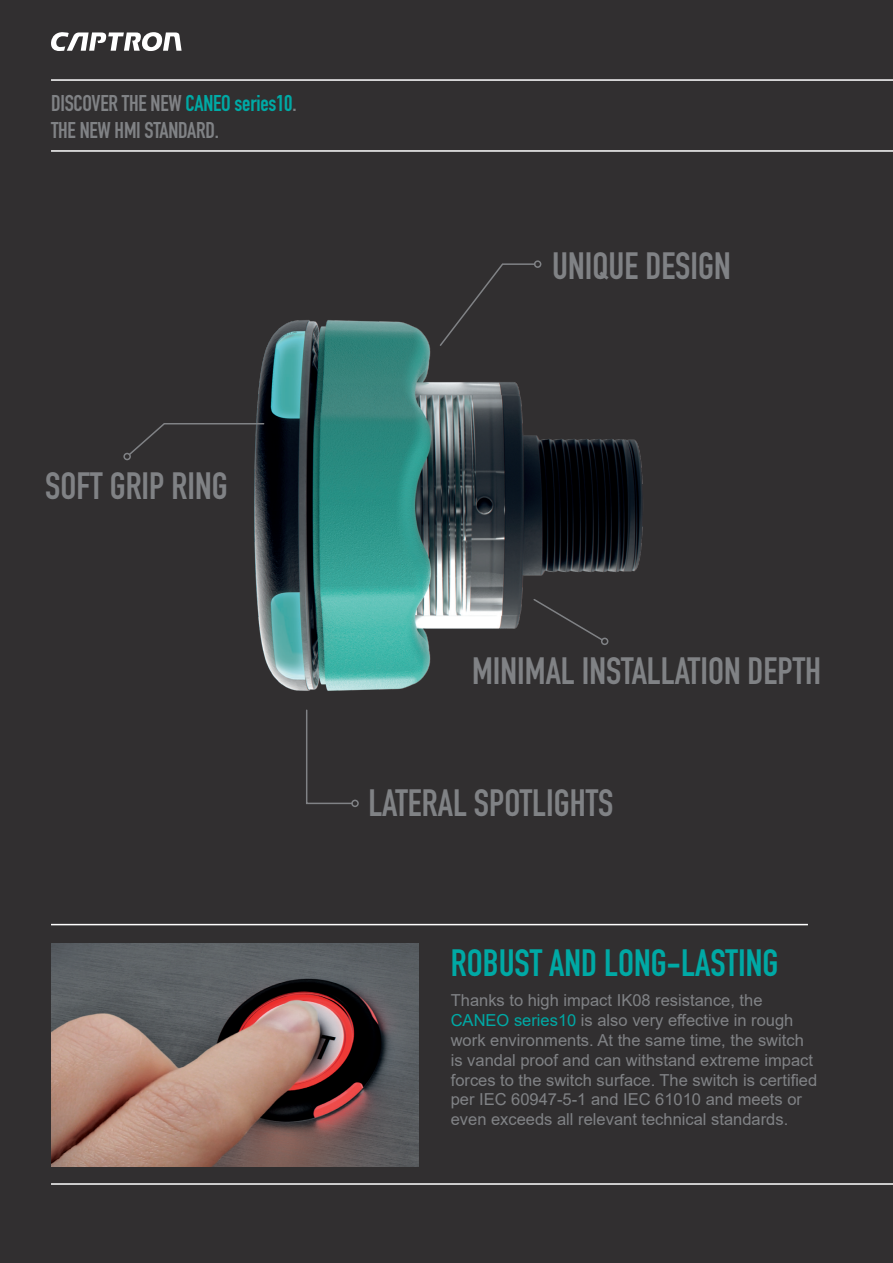
<style>
.page{position:relative;width:893px;height:1263px;background:#312f30}
.page>*{position:absolute;margin:0;border:0;box-sizing:border-box;transform-origin:0 0}
.t1{font:37.5px "DIN Engschrift Std";color:#808285}
.t2{font:37.5px "DIN Engschrift Std";color:#00a9a5}
.t3{font:22.5px/27px "DIN Engschrift Std";letter-spacing:-.01em;color:#808285}
.t4{font:16.5px/19.8px "Arial";color:#808285}
.s1{color:#00a9a5}
.s2{color:#7e8083}
</style>
<div class="page">
<hr style="left:51px;top:150px;width:842px;height:2px;background:#fff">
<hr style="left:51px;top:924px;width:757px;height:1px;background:#fff">
<hr style="left:51px;top:79px;width:842px;height:2px;background:#fff">
<svg style="left:51px;top:32px;width:131px;height:19px"></svg>
<hr style="left:51px;top:1183px;width:842px;height:2px;background:#fff">
<img style="left:254px;top:320px;width:389px;height:371px">
<svg style="left:532px;top:597px;width:72px;height:45px"></svg>
<div style="left:601px;top:638px;width:7px;height:7px;border:2px solid #808285;border-radius:50%"></div>
<svg style="left:306px;top:709px;width:47px;height:96px"></svg>
<div style="left:351px;top:800px;width:8px;height:7px;border:2px solid #808285;border-radius:50%"></div>
<svg style="left:127px;top:422px;width:138px;height:35px"></svg>
<div style="left:123px;top:453px;width:8px;height:7px;border:2px solid #808285;border-radius:50%"></div>
<svg style="left:438px;top:263px;width:98px;height:84px"></svg>
<div style="left:534px;top:260px;width:7px;height:8px;border:2px solid #808285;border-radius:50%"></div>
<img style="left:51px;top:944px;width:368px;height:222px">
<h2 class="t3" style="left:51px;top:89px;width:247px">DISCOVER THE NEW <span class="s1">CANEO series10</span><span class="s2">.<br></span>THE NEW HMI STANDARD.</h2>
<h1 class="t1" style="left:552px;top:244px;width:180px">UNIQUE DESIGN</h1>
<h1 class="t1" style="left:45px;top:463px;width:184px">SOFT GRIP RING</h1>
<h1 class="t1" style="left:472px;top:648px;width:351px">MINIMAL INSTALLATION DEPTH</h1>
<h1 class="t1" style="left:368px;top:780px;width:247px">LATERAL SPOTLIGHTS</h1>
<h1 class="t2" style="left:451px;top:941px;width:329px">ROBUST AND LONG-LASTING</h1>
<p class="t4" style="left:451px;top:990px;width:368px">Thanks to high impact IK08 resistance, the <span class="s1">CANEO series10</span> is also very effective in rough work environments. At the same time, the switch is vandal proof and can withstand extreme impact forces to the switch surface. The switch is certified per IEC 60947-5-1 and IEC 61010 and meets or even exceeds all relevant technical standards.</p>
</div>
